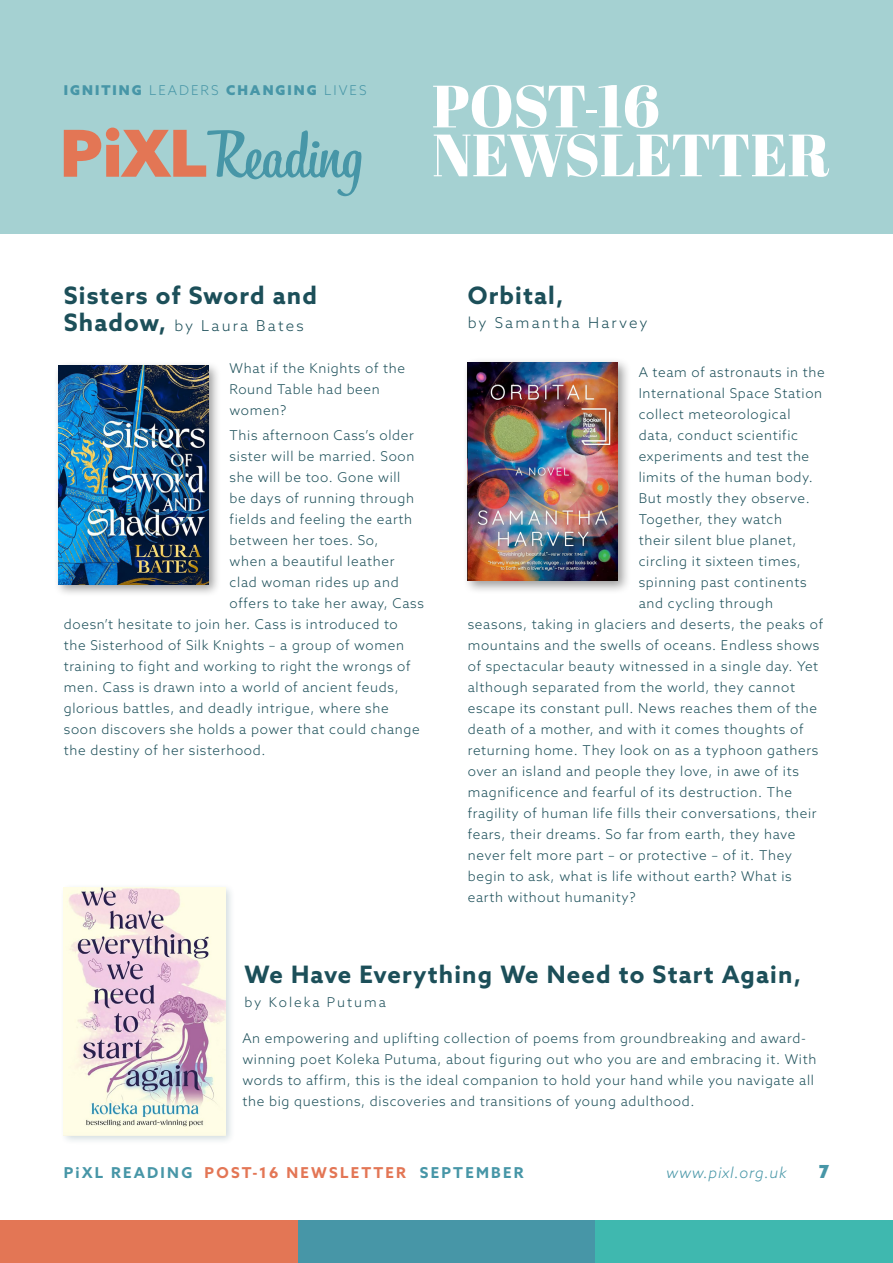
<style>
.page{position:relative;width:893px;height:1263px;background:#fff}
.page>*{position:absolute;margin:0;border:0;box-sizing:border-box;transform-origin:0 0}
.t1{font:700 24px "Azo Sans";letter-spacing:.05em;color:#1c4f59}
.t2{font:900 18px "Azo Sans";color:#4796a7}
.t3{font:700 15px "Azo Sans";letter-spacing:.15em;color:#4796a7}
.t4{font:300 15px "Azo Sans";letter-spacing:.15em;color:#1c4f59}
.t5{font:italic 300 15px "Azo Sans";letter-spacing:.05em;color:#4796a7}
.t6{font:300 13.5px/21px "Azo Sans";letter-spacing:.05em;color:#1c4f59}
.t7{font:900 13.5px "Azo Sans";letter-spacing:.15em;color:#4796a7}
.t8{font:300 13.5px "Azo Sans";letter-spacing:.15em;color:#1c4f59}
.s1{font-weight:300}
.s2{font-weight:700;font-size:24px}
.s3{color:#e37655}
</style>
<div class="page">
<div style="left:595px;top:1220px;width:298px;height:43px;background:#3fb8af"></div>
<div style="left:298px;top:1220px;width:297px;height:43px;background:#4796a7"></div>
<div style="left:0;top:1220px;width:298px;height:43px;background:#e37655"></div>
<div style="left:0;top:0;width:893px;height:234px;background:#a5d1d2"></div>
<svg style="left:64px;top:128px;width:298px;height:68px"></svg>
<svg style="left:434px;top:134px;width:395px;height:43px"></svg>
<svg style="left:433px;top:85px;width:225px;height:43px"></svg>
<div style="left:53px;top:361px;width:168px;height:236px;background:#000;opacity:.4"></div>
<img style="left:59px;top:366px;width:149px;height:218px">
<div style="left:60px;top:883px;width:175px;height:262px;background:#1c4f59;opacity:.2"></div>
<img style="left:64px;top:887px;width:161px;height:248px">
<div style="left:462px;top:357px;width:169px;height:238px;background:#000;opacity:.4"></div>
<img style="left:468px;top:363px;width:149px;height:218px">
<p class="t7" style="left:64px;top:82px;width:304px">IGNITING <span class="s1">LEADERS</span> CHANGING <span class="s1">LIVES</span></p>
<h1 class="t1" style="left:64px;top:280px;width:255px">Sisters of Sword and</h1>
<p class="t4" style="left:64px;top:316px;width:242px"><span class="s2">Shadow,</span> by Laura Bates</p>
<p class="t6" style="left:230px;top:357px;width:177px">What if the Knights of the<br>Round Table had been women?</p>
<p class="t6" style="left:230px;top:425px;width:186px">This afternoon Cass’s older</p>
<p class="t6" style="left:230px;top:446px;width:186px">sister will be married. Soon</p>
<p class="t6" style="left:230px;top:467px;width:172px">she will be too. Gone will</p>
<p class="t6" style="left:230px;top:488px;width:186px">be days of running through</p>
<p class="t6" style="left:230px;top:509px;width:184px">fields and feeling the earth</p>
<p class="t6" style="left:230px;top:530px;width:150px">between her toes. So,</p>
<p class="t6" style="left:230px;top:551px;width:166px">when a beautiful leather</p>
<p class="t6" style="left:230px;top:572px;width:171px">clad woman rides up and</p>
<p class="t6" style="left:230px;top:593px;width:196px">offers to take her away, Cass</p>
<p class="t6" style="left:64px;top:614px;width:336px">doesn’t hesitate to join her. Cass is introduced to</p>
<p class="t6" style="left:64px;top:635px;width:342px">the Sisterhood of Silk Knights – a group of women</p>
<p class="t6" style="left:64px;top:656px;width:348px">training to fight and working to right the wrongs of</p>
<p class="t6" style="left:64px;top:677px;width:337px">men. Cass is drawn into a world of ancient feuds,</p>
<p class="t6" style="left:64px;top:698px;width:327px">glorious battles, and deadly intrigue, where she</p>
<p class="t6" style="left:64px;top:719px;width:358px">soon discovers she holds a power that could change</p>
<p class="t6" style="left:64px;top:740px;width:203px">the destiny of her sisterhood.</p>
<h1 class="t1" style="left:468px;top:280px;width:97px">Orbital,</h1>
<p class="t4" style="left:468px;top:313px;width:181px">by Samantha Harvey</p>
<p class="t6" style="left:639px;top:361px;width:188px">A team of astronauts in the</p>
<p class="t6" style="left:639px;top:382px;width:185px">International Space Station</p>
<p class="t6" style="left:639px;top:403px;width:153px">collect meteorological</p>
<p class="t6" style="left:639px;top:424px;width:161px">data, conduct scientific</p>
<p class="t6" style="left:639px;top:445px;width:172px">experiments and test the</p>
<p class="t6" style="left:639px;top:466px;width:176px">limits of the human body.</p>
<p class="t6" style="left:639px;top:487px;width:173px">But mostly they observe.</p>
<p class="t6" style="left:639px;top:508px;width:145px">Together, they watch</p>
<p class="t6" style="left:639px;top:529px;width:159px">their silent blue planet,</p>
<p class="t6" style="left:639px;top:550px;width:164px">circling it sixteen times,</p>
<p class="t6" style="left:639px;top:571px;width:170px">spinning past continents</p>
<p class="t6" style="left:639px;top:592px;width:136px">and cycling through</p>
<p class="t6" style="left:468px;top:613px;width:357px">seasons, taking in glaciers and deserts, the peaks of</p>
<p class="t6" style="left:468px;top:634px;width:353px">mountains and the swells of oceans. Endless shows</p>
<p class="t6" style="left:468px;top:655px;width:352px">of spectacular beauty witnessed in a single day. Yet</p>
<p class="t6" style="left:468px;top:676px;width:329px">although separated from the world, they cannot</p>
<p class="t6" style="left:468px;top:697px;width:351px">escape its constant pull. News reaches them of the</p>
<p class="t6" style="left:468px;top:718px;width:337px">death of a mother, and with it comes thoughts of</p>
<p class="t6" style="left:468px;top:739px;width:352px">returning home. They look on as a typhoon gathers</p>
<p class="t6" style="left:468px;top:760px;width:333px">over an island and people they love, in awe of its</p>
<p class="t6" style="left:468px;top:781px;width:326px">magnificence and fearful of its destruction. The</p>
<p class="t6" style="left:468px;top:802px;width:350px">fragility of human life fills their conversations, their</p>
<p class="t6" style="left:468px;top:823px;width:329px">fears, their dreams. So far from earth, they have</p>
<p class="t6" style="left:468px;top:844px;width:326px">never felt more part – or protective – of it. They</p>
<p class="t6" style="left:468px;top:865px;width:325px">begin to ask, what is life without earth? What is</p>
<p class="t6" style="left:468px;top:886px;width:169px">earth without humanity?</p>
<h1 class="t1" style="left:245px;top:958px;width:558px">We Have Everything We Need to Start Again,</h1>
<p class="t8" style="left:245px;top:993px;width:143px">by Koleka Putuma</p>
<p class="t6" style="left:242px;top:1027px;width:575px">An empowering and uplifting collection of poems from groundbreaking and award&shy;winning poet Koleka Putuma, about figuring out who you are and embracing it. With words to affirm, this is the ideal companion to hold your hand while you navigate all the big questions, discoveries and transitions of young adulthood.</p>
<p class="t3" style="left:64px;top:1162px;width:461px">PiXL READING <span class="s3">POST-16 NEWSLETTER</span> SEPTEMBER</p>
<p class="t5" style="left:666px;top:1162px;width:122px">www.pixl.org.uk</p>
<h2 class="t2" style="left:819px;top:1159px;width:12px">7</h2>
</div>
